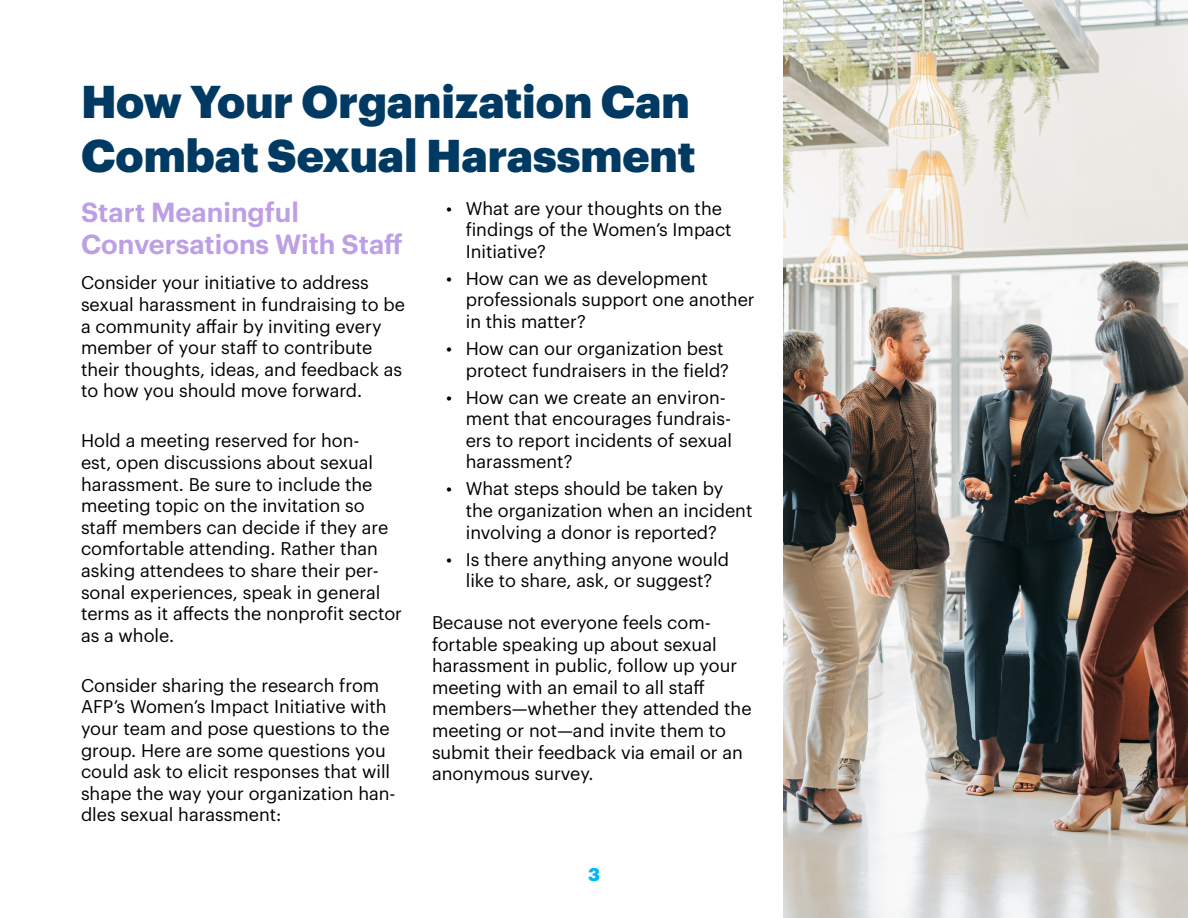
<style>
.page{position:relative;width:1188px;height:918px;background:#fff}
.page>*{position:absolute;margin:0;border:0;box-sizing:border-box;transform-origin:0 0}
.t1{font:900 45px/54px "Graphik";color:#003a63}
.t2{font:600 27px/32.4px "Graphik";color:#bd9fe5}
.t3{font:18px/21.6px "Graphik";color:#000}
.t4{font:900 18px "Graphik";color:#00b8f9}
</style>
<div class="page">
<img style="left:783px;top:0;width:405px;height:918px">
<h1 class="t1" style="left:81px;top:71px;width:616px">How Your Organization Can<br>Combat Sexual Harassment</h1>
<h2 class="t2" style="left:81px;top:194px;width:323px">Start Meaningful<br>Conversations With Staff</h2>
<p class="t3" style="left:81px;top:271px;width:325px">Consider your initiative to address sexual harassment in fundraising to be a community affair by inviting every member of your staff to contribute their thoughts, ideas, and feedback as to how you should move forward.</p>
<p class="t3" style="left:81px;top:429px;width:323px">Hold a meeting reserved for hon-<br>est, open discussions about sexual harassment. Be sure to include the meeting topic on the invitation so staff members can decide if they are comfortable attending. Rather than asking attendees to share their per&shy;sonal experiences, speak in general terms as it affects the nonprofit sector as a whole.</p>
<p class="t3" style="left:81px;top:673px;width:316px">Consider sharing the research from AFP’s Women’s Impact Initiative with your team and pose questions to the group. Here are some questions you could ask to elicit responses that will shape the way your organization han&shy;dles sexual harassment:</p>
<p class="t3" style="left:466px;top:196px;width:267px;text-indent:-19px">• What are your thoughts on the findings of the Women’s Impact<br>Initiative?</p>
<p class="t3" style="left:466px;top:266px;width:290px;text-indent:-19px">• How can we as development professionals support one another in this matter?</p>
<p class="t3" style="left:466px;top:336px;width:265px;text-indent:-19px">• How can our organization best protect fundraisers in the field?</p>
<p class="t3" style="left:466px;top:385px;width:268px;text-indent:-19px">• How can we create an environ&shy;ment that encourages fundrais&shy;ers to report incidents of sexual harassment?</p>
<p class="t3" style="left:466px;top:476px;width:288px;text-indent:-19px">• What steps should be taken by the organization when an incident involving a donor is reported?</p>
<p class="t3" style="left:446px;top:547px;width:284px;text-align:center">• Is there anything anyone would like to share, ask, or suggest?</p>
<p class="t3" style="left:432px;top:610px;width:321px">Because not everyone feels com&shy;fortable speaking up about sexual harassment in public, follow up your meeting with an email to all staff members—whether they attended the meeting or not—and invite them to submit their feedback via email or an anonymous survey.</p>
<p class="t4" style="left:588px;top:861px;width:13px">3</p>
</div>
